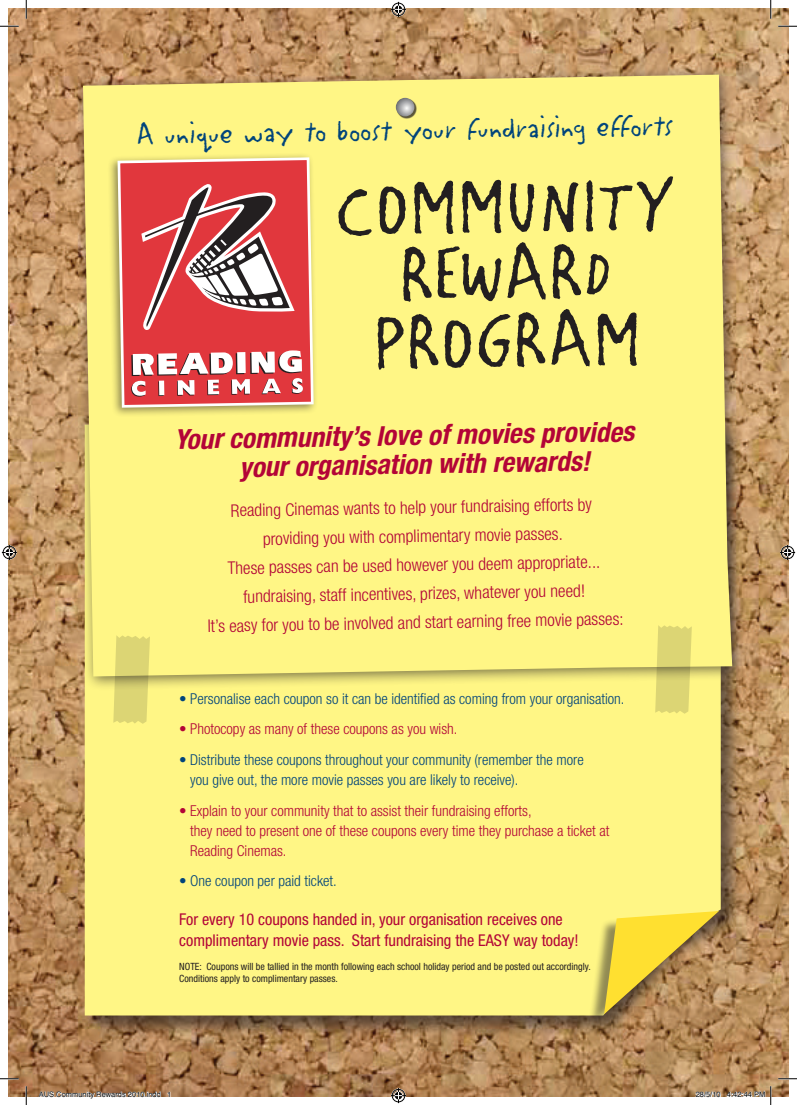
<style>
.page{position:relative;width:797px;height:1105px;background:#fff}
.page>*{position:absolute;margin:0;border:0;box-sizing:border-box;transform-origin:0 0}
.t1{font:82.25px/67.5px "Litterbox ICG";color:#231f20;text-align:center}
.t2{font:31.88px "Litterbox ICG";color:#00447b}
.t3{font:italic 700 condensed 27.5px/28.9px "Helvetica Neue";color:#b30437}
.t4{font:300 condensed 17.5px/28.8px "Helvetica Neue";color:#b30437;text-align:center}
.t5{font:condensed 16.25px/21px "Helvetica Neue";color:#b30437}
.t6{font:300 condensed 15px/20px "Helvetica Neue";color:#00447b}
.t7{font:300 condensed 15px/20px "Helvetica Neue";color:#b30437}
.t8{font:condensed 10px "Helvetica Neue";color:#231f20}
.t9{font:7.5px "Helvetica";color:#000}
</style>
<div class="page">
<img style="left:9px;top:9px;width:779px;height:1087px">
<div style="left:82px;top:422px;width:666px;height:621px;background:#231f20;opacity:.6"></div>
<div style="left:85px;top:696px;width:635px;height:319px;background:#fff685"></div>
<div style="left:73px;top:65px;width:679px;height:631px;background:#231f20;opacity:.6"></div>
<div style="left:83px;top:75px;width:649px;height:601px;background:#fff685"></div>
<div style="left:107px;top:152px;width:217px;height:272px;background:#231f20;opacity:.5"></div>
<svg style="left:116px;top:156px;width:199px;height:253px;background:#e2645b"></svg>
<svg style="left:141px;top:183px;width:153px;height:147px"></svg>
<svg style="left:131px;top:350px;width:172px;height:47px"></svg>
<div style="left:587px;top:912px;width:134px;height:122px;background:#231f20;opacity:.5"></div>
<svg style="left:604px;top:911px;width:115px;height:103px;background:#cdac47"></svg>
<div style="left:396px;top:98px;width:25px;height:25px;background:#231f20;opacity:.75"></div>
<svg style="left:396px;top:98px;width:18px;height:18px"></svg>
<svg style="left:113px;top:635px;width:37px;height:89px;background:#dbd473"></svg>
<svg style="left:655px;top:625px;width:37px;height:89px;background:#dbd473"></svg>
<svg style="left:0;top:25px;width:19px;height:2px"></svg>
<svg style="left:778px;top:25px;width:19px;height:2px"></svg>
<svg style="left:0;top:1078px;width:19px;height:1px"></svg>
<svg style="left:778px;top:1078px;width:19px;height:1px"></svg>
<svg style="left:25px;top:0;width:2px;height:19px"></svg>
<svg style="left:25px;top:1086px;width:2px;height:19px"></svg>
<svg style="left:770px;top:0;width:1px;height:19px"></svg>
<svg style="left:391px;top:2px;width:15px;height:15px"></svg>
<svg style="left:391px;top:1088px;width:15px;height:15px"></svg>
<svg style="left:2px;top:545px;width:15px;height:15px"></svg>
<svg style="left:780px;top:545px;width:15px;height:15px"></svg>
<svg style="left:38px;top:1091px;width:123px;height:6px"></svg>
<svg style="left:167px;top:1092px;width:3px;height:5px"></svg>
<svg style="left:695px;top:1086px;width:76px;height:19px"></svg>
<p class="t2" style="left:136px;top:113px;width:539px;rotate:-1deg">A unique way to boost your fundraising efforts</p>
<p class="t1" style="left:334px;top:173px;width:343px;rotate:-1deg">COMMUNITY<br>REWARD</p>
<p class="t1" style="left:373px;top:307px;width:269px;rotate:-1deg">PROGRAM</p>
<p class="t3" style="left:238px;top:423px;width:397px;text-indent:-65px;rotate:-1deg">Your community’s love of movies provides your organisation with rewards!</p>
<p class="t4" style="left:231px;top:496px;width:362px;rotate:-1deg">Reading Cinemas wants to help your fundraising efforts by</p>
<p class="t4" style="left:263px;top:524px;width:301px;rotate:-1deg">providing you with complimentary movie passes.</p>
<p class="t4" style="left:206px;top:554px;width:417px;rotate:-1deg">These passes can be used however you deem appropriate... fundraising, staff incentives, prizes, whatever you need!<br>It’s easy for you to be involved and start earning free movie passes:</p>
<p class="t6" style="left:179px;top:688px;width:447px">• Personalise each coupon so it can be identified as coming from your organisation.</p>
<p class="t7" style="left:179px;top:719px;width:280px">• Photocopy as many of these coupons as you wish.</p>
<p class="t6" style="left:190px;top:749px;width:395px;text-indent:-11px">• Distribute these coupons throughout your community (remember the more you give out, the more movie passes you are likely to receive).</p>
<p class="t7" style="left:190px;top:800px;width:421px;text-indent:-11px">• Explain to your community that to assist their fundraising efforts,<br>they need to present one of these coupons every time they purchase a ticket at<br>Reading Cinemas.</p>
<p class="t6" style="left:179px;top:871px;width:159px">• One coupon per paid ticket.</p>
<p class="t5" style="left:179px;top:909px;width:401px">For every 10 coupons handed in, your organisation receives one complimentary movie pass. Start fundraising the EASY way today!</p>
<p class="t8" style="left:179px;top:961px;width:413px">NOTE: Coupons will be tallied in the month following each school holiday period and be posted out accordingly.</p>
<p class="t8" style="left:179px;top:973px;width:160px">Conditions apply to complimentary passes.</p>
<p class="t9" style="left:39px;top:1089px;width:134px">AUS Community Rewards 2010.indd 1</p>
<p class="t9" style="left:695px;top:1089px;width:71px">28/5/10 4:42:44 PM</p>
</div>
